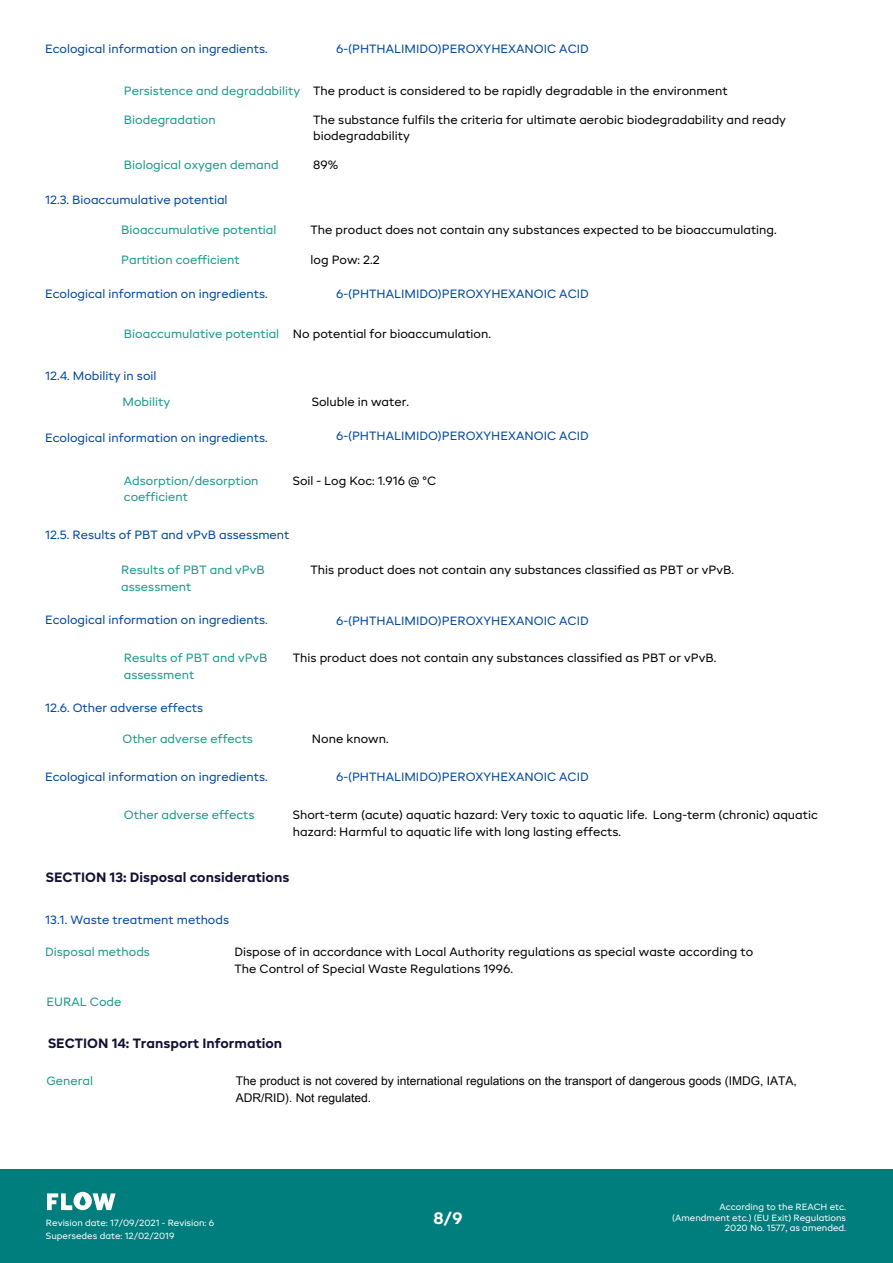
<style>
.page{position:relative;width:893px;height:1263px;background:#fff}
.page>*{position:absolute;margin:0;border:0;box-sizing:border-box;transform-origin:0 0}
.t1{font:700 16.65px "BR Candor";color:#fff}
.t2{font:700 13.5px "BR Candor";color:#131235}
.t3{font:12px/16.8px "BR Candor";color:#000}
.t4{font:12px "BR Candor";color:#00489b}
.t5{font:12px/16.8px "BR Candor";color:#199989}
.t6{font:12px/16.8px "Arial Unicode MS";color:#000}
.t7{font:9px/10.8px "BR Candor";color:#fff;text-align:right}
.s1{color:#199989}
</style>
<div class="page">
<div style="left:0;top:1170px;width:893px;height:93px;background:#007d7d"></div>
<svg style="left:47px;top:1192px;width:69px;height:18px"></svg>
<p class="t4" style="left:45px;top:41px;width:224px">Ecological information on ingredients.</p>
<p class="t4" style="left:336px;top:42px;width:254px">6-(PHTHALIMIDO)PEROXYHEXANOIC ACID</p>
<p class="t3" style="left:124px;top:82px;width:605px"><span class="s1">Persistence and degradability</span> The product is considered to be rapidly degradable in the environment</p>
<p class="t5" style="left:124px;top:111px;width:93px">Biodegradation</p>
<p class="t3" style="left:313px;top:111px;width:474px">The substance fulfils the criteria for ultimate aerobic biodegradability and ready biodegradability</p>
<p class="t5" style="left:124px;top:157px;width:156px">Biological oxygen demand</p>
<p class="t3" style="left:313px;top:157px;width:27px">89%</p>
<p class="t4" style="left:45px;top:193px;width:184px">12.3. Bioaccumulative potential</p>
<p class="t5" style="left:121px;top:221px;width:157px">Bioaccumulative potential</p>
<p class="t5" style="left:121px;top:251px;width:120px">Partition coefficient</p>
<p class="t3" style="left:311px;top:221px;width:468px">The product does not contain any substances expected to be bioaccumulating.</p>
<p class="t3" style="left:311px;top:251px;width:71px">log Pow: 2.2</p>
<p class="t4" style="left:45px;top:287px;width:224px">Ecological information on ingredients.</p>
<p class="t4" style="left:336px;top:286px;width:254px">6-(PHTHALIMIDO)PEROXYHEXANOIC ACID</p>
<p class="t3" style="left:124px;top:325px;width:369px"><span class="s1">Bioaccumulative potential</span> No potential for bioaccumulation.</p>
<p class="t4" style="left:45px;top:368px;width:113px">12.4. Mobility in soil</p>
<p class="t5" style="left:123px;top:393px;width:49px">Mobility</p>
<p class="t3" style="left:312px;top:393px;width:99px">Soluble in water.</p>
<p class="t4" style="left:45px;top:431px;width:224px">Ecological information on ingredients.</p>
<p class="t5" style="left:124px;top:472px;width:136px">Adsorption/desorption coefficient</p>
<p class="t4" style="left:45px;top:528px;width:246px">12.5. Results of PBT and vPvB assessment</p>
<p class="t5" style="left:121px;top:562px;width:145px">Results of PBT and vPvB assessment</p>
<p class="t3" style="left:311px;top:562px;width:425px">This product does not contain any substances classified as PBT or vPvB.</p>
<p class="t4" style="left:45px;top:612px;width:224px">Ecological information on ingredients.</p>
<p class="t4" style="left:336px;top:613px;width:254px">6-(PHTHALIMIDO)PEROXYHEXANOIC ACID</p>
<p class="t5" style="left:124px;top:649px;width:145px">Results of PBT and vPvB</p>
<p class="t3" style="left:293px;top:649px;width:425px">This product does not contain any substances classified as PBT or vPvB.</p>
<p class="t5" style="left:124px;top:666px;width:72px">assessment</p>
<p class="t4" style="left:45px;top:700px;width:160px">12.6. Other adverse effects</p>
<p class="t5" style="left:122px;top:730px;width:132px">Other adverse effects</p>
<p class="t3" style="left:312px;top:730px;width:78px">None known.</p>
<p class="t4" style="left:45px;top:769px;width:224px">Ecological information on ingredients.</p>
<p class="t4" style="left:336px;top:770px;width:254px">6-(PHTHALIMIDO)PEROXYHEXANOIC ACID</p>
<p class="t5" style="left:124px;top:806px;width:132px">Other adverse effects</p>
<p class="t4" style="left:336px;top:429px;width:254px">6-(PHTHALIMIDO)PEROXYHEXANOIC ACID</p>
<p class="t3" style="left:293px;top:472px;width:145px">Soil - Log Koc: 1.916 @ °C</p>
<p class="t3" style="left:293px;top:806px;width:526px">Short-term (acute) aquatic hazard: Very toxic to aquatic life. Long-term (chronic) aquatic hazard: Harmful to aquatic life with long lasting effects.</p>
<p class="t2" style="left:46px;top:869px;width:245px">SECTION 13: Disposal considerations</p>
<p class="t4" style="left:45px;top:912px;width:185px">13.1. Waste treatment methods</p>
<p class="t5" style="left:45px;top:943px;width:106px">Disposal methods</p>
<p class="t3" style="left:235px;top:943px;width:520px">Dispose of in accordance with Local Authority regulations as special waste according to<br>The Control of Special Waste Regulations 1996.</p>
<p class="t5" style="left:47px;top:993px;width:76px">EURAL Code</p>
<p class="t2" style="left:48px;top:1035px;width:236px">SECTION 14: Transport Information</p>
<p class="t5" style="left:47px;top:1073px;width:48px">General</p>
<p class="t6" style="left:236px;top:1072px;width:562px">The product is not covered by international regulations on the transport of dangerous goods (IMDG, IATA,<br>ADR/RID). Not regulated.</p>
<p class="t7" style="left:46px;top:1218px;width:170px">Revision date: 17/09/2021 - Revision: 6</p>
<p class="t7" style="left:46px;top:1231px;width:130px">Supersedes date: 12/02/2019</p>
<h1 class="t1" style="left:433px;top:1208px;width:31px">8/9</h1>
<p class="t7" style="left:672px;top:1201px;width:175px">According to the REACH etc. (Amendment etc.) (EU Exit) Regulations<br>2020 No. 1577, as amended.</p>
</div>
